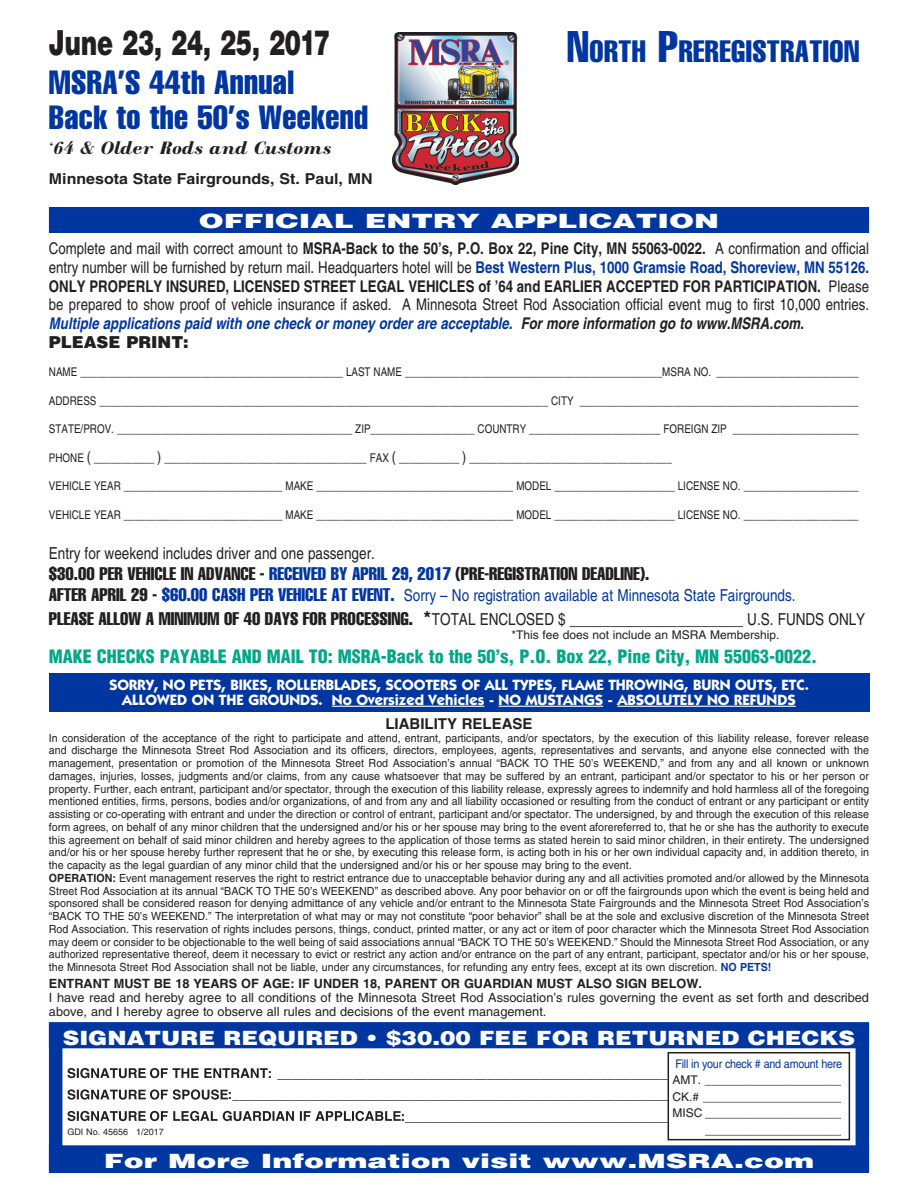
<style>
.page{position:relative;width:918px;height:1188px;background:#fff}
.page>*{position:absolute;margin:0;border:0;box-sizing:border-box;transform-origin:0 0}
.t1{font:900 34.5px "Helvetica";color:#231f20;scale:.7 1}
.t2{font:extra-condensed 33px/34.5px "Helvetica";letter-spacing:.01em;color:#0036a0}
.t3{font:extra-condensed 30.45px "Helvetica";letter-spacing:.015em;color:#0036a0}
.t4{font:900 19.65px "Helvetica";color:#fff;scale:1.52 1}
.t5{font:900 19.65px "Helvetica";color:#fff;scale:1.17 1}
.t6{font:extra-condensed 18px "Helvetica";color:#231f20}
.t7{font:900 condensed 18px "Helvetica";color:#00a788}
.t8{font:italic 700 18px "Galileo FLF";color:#231f20;scale:1.3 1}
.t9{font:condensed 16.5px "Helvetica";color:#0036a0}
.t10{font:condensed 16.5px "Helvetica";color:#231f20}
.t11{font:900 16.5px "Helvetica";color:#231f20}
.t12{font:condensed 16.2px/18.8px "Helvetica";color:#231f20;text-align:justify}
.t13{font:700 15px/15px "Itc Kabel";color:#fff;text-align:center}
.t14{font:700 condensed 15px "Helvetica";color:#231f20;scale:1.3 1}
.t15{font:700 15px "Helvetica";color:#231f20}
.t16{font:700 13.5px/21.5px "Helvetica";color:#231f20;text-align:right}
.t17{font:12.75px/14px "Helvetica";color:#231f20}
.t18{font:700 12.75px "Helvetica";color:#231f20}
.t19{font:condensed 12px "Helvetica";color:#231f20}
.t20{font:12px/16.5px "Helvetica";color:#231f20;text-align:right}
.t21{font:12px "Helvetica";letter-spacing:-.025em;color:#0036a0;scale:.9 1}
.t22{font:11.25px/12.8px "Helvetica";color:#231f20;scale:.95 1}
.t23{font:9px "Helvetica";color:#231f20}
.s1{font-size:43.5px}
.s2{font-weight:700}
.s3{font-weight:700;color:#0036a0}
.s4{font-weight:700;font-style:italic;color:#0036a0}
.s5{font-weight:700;font-style:italic}
.s6{font-size:15px}
.s7{color:#0036a0}
.s8{font-stretch:extra-condensed;font-size:18px;color:#231f20}
.s9{font-stretch:extra-condensed;font-size:18px}
.s10{font-size:19.5px}
.s11{font-stretch:condensed;font-size:16.5px}
.s12{font-family:"Times";font-weight:700;font-stretch:normal;font-size:16.5px}
</style>
<div class="page">
<img style="left:392px;top:32px;width:126px;height:152px">
<div style="left:49px;top:1022px;width:820px;height:151px;border:14px solid #0036a0"></div>
<svg style="left:67px;top:1068px;width:201px;height:10px"></svg>
<svg style="left:67px;top:1089px;width:161px;height:11px"></svg>
<svg style="left:67px;top:1111px;width:334px;height:10px"></svg>
<div style="left:668px;top:1052px;width:182px;height:88px;border:2px solid #231f20"></div>
<div style="left:49px;top:674px;width:820px;height:38px;background:#0036a0"></div>
<hr style="left:332px;top:706px;width:152px;height:1px;background:#fff">
<hr style="left:499px;top:706px;width:104px;height:1px;background:#fff">
<hr style="left:617px;top:706px;width:179px;height:1px;background:#fff">
<div style="left:50px;top:208px;width:818px;height:24px;background:#0036a0"></div>
<div style="left:49px;top:207px;width:820px;height:26px;border:2px solid #0036a0"></div>
<div style="left:50px;top:1023px;width:818px;height:25px;background:#0036a0"></div>
<div style="left:49px;top:1022px;width:820px;height:26px;border:2px solid #0036a0"></div>
<div style="left:50px;top:1146px;width:818px;height:25px;background:#0036a0"></div>
<div style="left:49px;top:1145px;width:820px;height:26px;border:2px solid #0036a0"></div>
<h1 class="t1" style="left:49px;top:20px;width:403px">June 23, 24, 25, 2017</h1>
<h2 class="t2" style="left:49px;top:65px;width:321px">MSRA’S 44th Annual<br>Back to the 50’s Weekend</h2>
<h3 class="t8" style="left:49px;top:139px;width:218px">‘64 &amp; Older Rods and Customs</h3>
<h3 class="t14" style="left:49px;top:170px;width:251px">Minnesota State Fairgrounds, St. Paul, MN</h3>
<h3 class="t3" style="left:567px;top:32px;width:293px"><span class="s1">N</span>ORTH <span class="s1">P</span>REREGISTRATION</h3>
<h3 class="t4" style="left:199px;top:208px;width:344px">OFFICIAL ENTRY APPLICATION</h3>
<p class="t12" style="left:49px;top:239px;width:822px">Complete and mail with correct amount to <span class="s2">MSRA-Back to the 50’s, P.O. Box 22, Pine City, MN 55063-0022.</span> A confirmation and official entry number will be furnished by return mail. Headquarters hotel will be <span class="s3">Best Western Plus, 1000 Gramsie Road, Shoreview, MN 55126.<br></span><span class="s2">ONLY PROPERLY INSURED, LICENSED STREET LEGAL VEHICLES of ’64 and EARLIER ACCEPTED FOR PARTICIPATION.</span> Please be prepared to show proof of vehicle insurance if asked. A Minnesota Street Rod Association official event mug to first 10,000 entries.<br><span class="s4">Multiple applications paid with one check or money order are acceptable.</span> <span class="s5">For more information go to www.MSRA.com.</span></p>
<h3 class="t11" style="left:49px;top:331px;width:141px">PLEASE PRINT:</h3>
<p class="t19" style="left:49px;top:365px;width:811px">NAME ________________________________________________ LAST NAME _______________________________________________MSRA NO. __________________________</p>
<p class="t19" style="left:49px;top:394px;width:811px">ADDRESS __________________________________________________________________________________ CITY ___________________________________________________</p>
<p class="t19" style="left:49px;top:422px;width:811px">STATE/PROV. ___________________________________________ ZIP___________________ COUNTRY ________________________ FOREIGN ZIP _______________________</p>
<p class="t19" style="left:49px;top:451px;width:624px">PHONE <span class="s6">(</span> ___________ <span class="s6">)</span> _____________________________________ FAX <span class="s6">(</span> ___________ <span class="s6">)</span> _____________________________________</p>
<p class="t19" style="left:49px;top:479px;width:811px">VEHICLE YEAR _____________________________ MAKE ____________________________________ MODEL ______________________ LICENSE NO. _____________________</p>
<p class="t19" style="left:49px;top:508px;width:811px">VEHICLE YEAR _____________________________ MAKE ____________________________________ MODEL ______________________ LICENSE NO. _____________________</p>
<h3 class="t10" style="left:49px;top:544px;width:328px">Entry for weekend includes driver and one passenger.</h3>
<h3 class="t6" style="left:49px;top:563px;width:602px">$30.00 PER VEHICLE IN ADVANCE - <span class="s7">RECEIVED BY APRIL 29, 2017</span> (PRE-REGISTRATION DEADLINE).</h3>
<h3 class="t9" style="left:49px;top:586px;width:748px"><span class="s8">AFTER APRIL 29 -</span> <span class="s9">$60.00 CASH PER VEHICLE AT EVENT.</span> Sorry – No registration available at Minnesota State Fairgrounds.</h3>
<h3 class="t6" style="left:49px;top:608px;width:818px">PLEASE ALLOW A MINIMUM OF 40 DAYS FOR PROCESSING. <span class="s10">*</span><span class="s11">TOTAL ENCLOSED $</span> <span class="s12">_____________________</span> <span class="s11">U.S. FUNDS ONLY</span></h3>
<p class="t20" style="left:512px;top:626px;width:269px">*This fee does not include an MSRA Membership.</p>
<h3 class="t7" style="left:49px;top:645px;width:770px">MAKE CHECKS PAYABLE AND MAIL TO: MSRA-Back to the 50’s, P.O. Box 22, Pine City, MN 55063-0022.</h3>
<h3 class="t13" style="left:109px;top:677px;width:701px">SORRY, NO PETS, BIKES, ROLLERBLADES, SCOOTERS OF ALL TYPES, FLAME THROWING, BURN OUTS, ETC.<br>ALLOWED ON THE GROUNDS. No Oversized Vehicles - NO MUSTANGS - ABSOLUTELY NO REFUNDS</h3>
<h3 class="t15" style="left:385px;top:715px;width:149px">LIABILITY RELEASE</h3>
<p class="t22" style="left:49px;top:731px;width:865px">In consideration of the acceptance of the right to participate and attend, entrant, participants, and/or spectators, by the execution of this liability release, forever release and discharge the Minnesota Street Rod Association and its officers, directors, employees, agents, representatives and servants, and anyone else connected with the management, presentation or promotion of the Minnesota Street Rod Association’s annual “BACK TO THE 50’s WEEKEND,” and from any and all known or unknown damages, injuries, losses, judgments and/or claims, from any cause whatsoever that may be suffered by an entrant, participant and/or spectator to his or her person or property. Further, each entrant, participant and/or spectator, through the execution of this liability release, expressly agrees to indemnify and hold harmless all of the foregoing mentioned entities, firms, persons, bodies and/or organizations, of and from any and all liability occasioned or resulting from the conduct of entrant or any participant or entity assisting or co-operating with entrant and under the direction or control of entrant, participant and/or spectator. The undersigned, by and through the execution of this release form agrees, on behalf of any minor children that the undersigned and/or his or her spouse may bring to the event aforereferred to, that he or she has the authority to execute this agreement on behalf of said minor children and hereby agrees to the application of those terms as stated herein to said minor children, in their entirety. The undersigned and/or his or her spouse hereby further represent that he or she, by executing this release form, is acting both in his or her own individual capacity and, in addition thereto, in the capacity as the legal guardian of any minor child that the undersigned and/or his or her spouse may bring to the event.<br><span class="s2">OPERATION:</span> Event management reserves the right to restrict entrance due to unacceptable behavior during any and all activities promoted and/or allowed by the Minnesota Street Rod Association at its annual “BACK TO THE 50’s WEEKEND” as described above. Any poor behavior on or off the fairgrounds upon which the event is being held and sponsored shall be considered reason for denying admittance of any vehicle and/or entrant to the Minnesota State Fairgrounds and the Minnesota Street Rod Association’s “BACK TO THE 50’s WEEKEND.” The interpretation of what may or may not constitute “poor behavior” shall be at the sole and exclusive discretion of the Minnesota Street Rod Association. This reservation of rights includes persons, things, conduct, printed matter, or any act or item of poor character which the Minnesota Street Rod Association may deem or consider to be objectionable to the well being of said associations annual “BACK TO THE 50’s WEEKEND.” Should the Minnesota Street Rod Association, or any authorized representative thereof, deem it necessary to evict or restrict any action and/or entrance on the part of any entrant, participant, spectator and/or his or her spouse, the Minnesota Street Rod Association shall not be liable, under any circumstances, for refunding any entry fees, except at its own discretion. <span class="s3">NO PETS!</span></p>
<p class="t18" style="left:49px;top:975px;width:655px">ENTRANT MUST BE 18 YEARS OF AGE: IF UNDER 18, PARENT OR GUARDIAN MUST ALSO SIGN BELOW.</p>
<p class="t17" style="left:49px;top:990px;width:822px">I have read and hereby agree to all conditions of the Minnesota Street Rod Association’s rules governing the event as set forth and described above, and I hereby agree to observe all rules and decisions of the event management.</p>
<h3 class="t5" style="left:63px;top:1025px;width:679px">SIGNATURE REQUIRED • $30.00 FEE FOR RETURNED CHECKS</h3>
<p class="t23" style="left:67px;top:1126px;width:98px">GDI No. 45656 1/2017</p>
<p class="t21" style="left:675px;top:1057px;width:187px">Fill in your check # and amount here</p>
<p class="t20" style="left:672px;top:1072px;width:174px">AMT. _____________________<br>CK.# _____________________<br>MISC _____________________ _____________________</p>
<p class="t16" style="left:228px;top:1062px;width:442px">: ____________________________________________________ :__________________________________________________________ :___________________________________</p>
<h3 class="t4" style="left:104px;top:1148px;width:469px">For More Information visit www.MSRA.com</h3>
</div>
